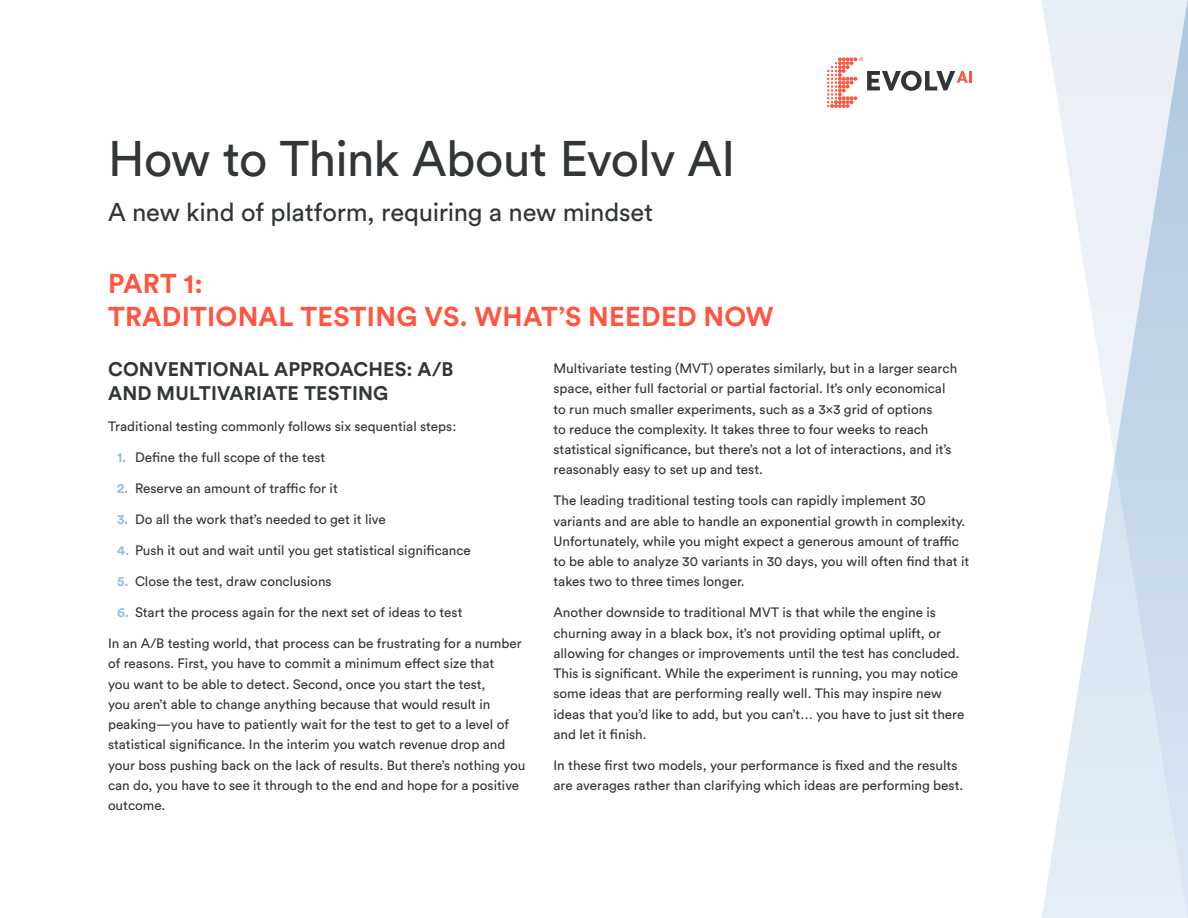
<style>
.page{position:relative;width:1188px;height:918px;background:#fff}
.page>*{position:absolute;margin:0;border:0;box-sizing:border-box;transform-origin:0 0}
.t1{font:49.5px "Circular Std";letter-spacing:-.015em;color:#313638}
.t2{font:700 27px/32.4px "Circular Std";letter-spacing:.01em;color:#ff5541}
.Subtitle{font:25.5px "Circular Std";letter-spacing:-.01em;color:#313638}
.t3{font:700 19.5px/23.4px "Circular Std";letter-spacing:.01em;color:#313638}
.Body_Copy{font:13.5px/20.2px "Circular Std";color:#313638}
.s1{font-weight:700;color:#98bcd9}
</style>
<div class="page">
<svg style="left:1042px;top:0;width:146px;height:918px"></svg>
<svg style="left:827px;top:57px;width:145px;height:51px"></svg>
<p class="t1" style="left:108px;top:129px;width:629px">How to Think About Evolv AI</p>
<p class="Subtitle" style="left:108px;top:196px;width:547px">A new kind of platform, requiring a new mindset</p>
<h1 class="t2" style="left:108px;top:267px;width:667px">PART 1:<br>TRADITIONAL TESTING VS. WHAT’S NEEDED NOW</h1>
<h2 class="t3" style="left:108px;top:357px;width:347px">CONVENTIONAL APPROACHES: A/B<br>AND MULTIVARIATE TESTING</h2>
<p class="Body_Copy" style="left:108px;top:416px;width:350px">Traditional testing commonly follows six sequential steps:</p>
<p class="Body_Copy" style="left:117px;top:447px;width:210px"><span class="s1">1.</span> Define the full scope of the test</p>
<p class="Body_Copy" style="left:117px;top:478px;width:222px"><span class="s1">2.</span> Reserve an amount of traffic for it</p>
<p class="Body_Copy" style="left:117px;top:509px;width:270px"><span class="s1">3.</span> Do all the work that’s needed to get it live</p>
<p class="Body_Copy" style="left:117px;top:540px;width:355px"><span class="s1">4.</span> Push it out and wait until you get statistical significance</p>
<p class="Body_Copy" style="left:117px;top:571px;width:216px"><span class="s1">5.</span> Close the test, draw conclusions</p>
<p class="Body_Copy" style="left:117px;top:602px;width:347px"><span class="s1">6.</span> Start the process again for the next set of ideas to test</p>
<p class="Body_Copy" style="left:108px;top:633px;width:419px">In an A/B testing world, that process can be frustrating for a number of reasons. First, you have to commit a minimum effect size that<br>you want to be able to detect. Second, once you start the test,<br>you aren’t able to change anything because that would result in peaking—you have to patiently wait for the test to get to a level of statistical significance. In the interim you watch revenue drop and your boss pushing back on the lack of results. But there’s nothing you can do, you have to see it through to the end and hope for a positive outcome.</p>
<p class="Body_Copy" style="left:554px;top:358px;width:405px">Multivariate testing (MVT) operates similarly, but in a larger search space, either full factorial or partial factorial. It’s only economical to run much smaller experiments, such as a 3x3 grid of options<br>to reduce the complexity. It takes three to four weeks to reach statistical significance, but there’s not a lot of interactions, and it’s reasonably easy to set up and test.</p>
<p class="Body_Copy" style="left:554px;top:490px;width:417px">The leading traditional testing tools can rapidly implement 30 variants and are able to handle an exponential growth in complexity.<br>Unfortunately, while you might expect a generous amount of traffic to be able to analyze 30 variants in 30 days, you will often find that it takes two to three times longer.</p>
<p class="Body_Copy" style="left:554px;top:602px;width:412px">Another downside to traditional MVT is that while the engine is churning away in a black box, it’s not providing optimal uplift, or allowing for changes or improvements until the test has concluded.<br>This is significant. While the experiment is running, you may notice some ideas that are performing really well. This may inspire new ideas that you’d like to add, but you can’t… you have to just sit there and let it finish.</p>
<p class="Body_Copy" style="left:554px;top:755px;width:411px">In these first two models, your performance is fixed and the results are averages rather than clarifying which ideas are performing best.</p>
</div>
